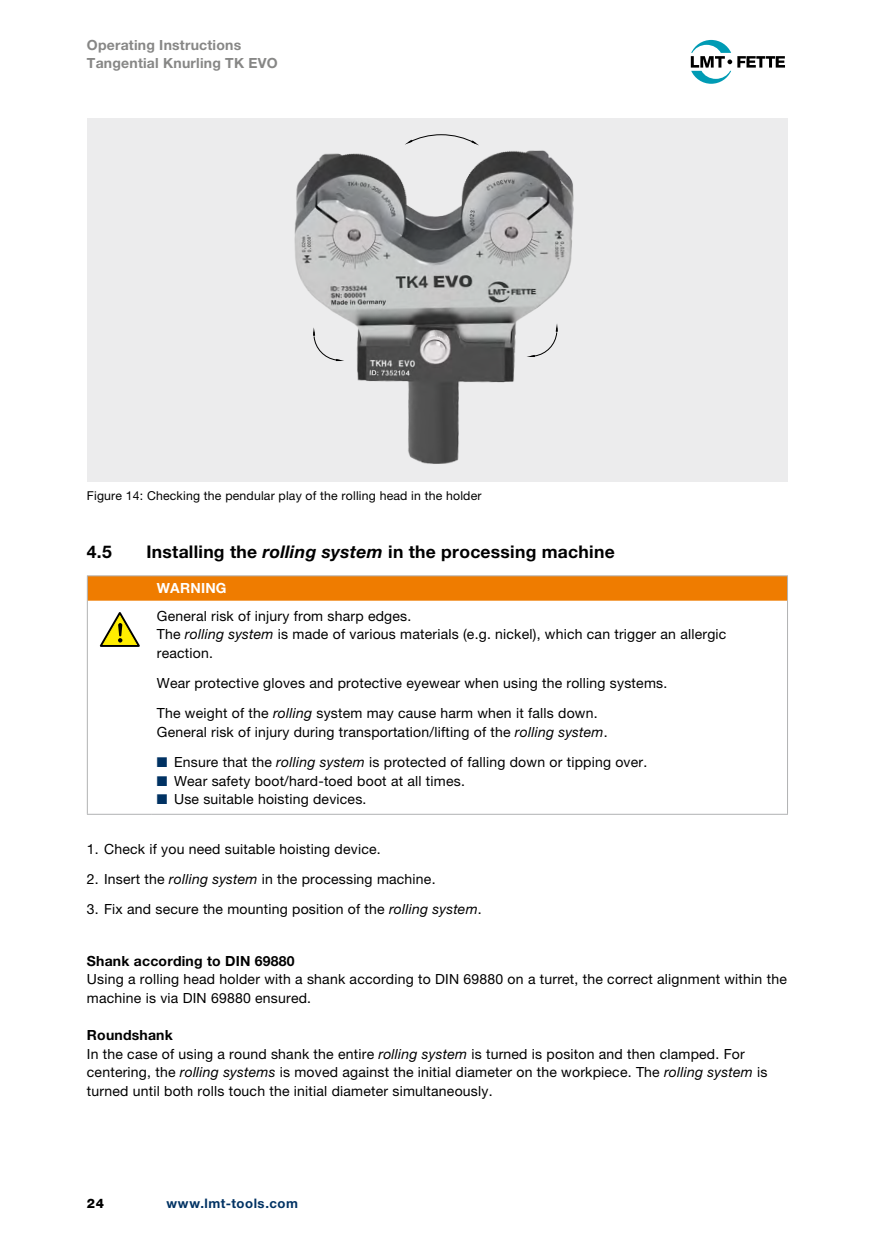
<style>
.page{position:relative;width:874px;height:1241px;background:#fff}
.page>*{position:absolute;margin:0;border:0;box-sizing:border-box;transform-origin:0 0}
.t1{font:700 17.5px "Helvetica Neue LT Pro";letter-spacing:.015em;color:#000}
.Fließtext{font:14px/18.6px "Helvetica Neue LT Pro";letter-spacing:.015em;color:#000}
.t2{font:700 14px/18.6px "Helvetica Neue LT Pro";letter-spacing:.015em;color:#878786}
.Fließtext-2{font:700 14px "Helvetica Neue LT Pro";letter-spacing:.015em;color:#000}
.Fließtext-3{font:700 14px "Helvetica Neue LT Pro";letter-spacing:.015em;color:#fff}
.t3{font:700 13.12px "Helvetica Neue LT Pro";letter-spacing:.04em;color:#003263}
.t4{font:800 13.12px "Helvetica Neue LT Pro";color:#000}
.BU_Bild{font:12.25px "Helvetica Neue LT Pro";letter-spacing:.015em;color:#000}
.s1{font-style:italic}
.s2{color:#003263}
</style>
<div class="page">
<svg style="left:737px;top:56px;width:47px;height:12px"></svg>
<svg style="left:690px;top:40px;width:41px;height:44px"></svg>
<svg style="left:87px;top:575px;width:700px;height:25px;background:#ec800b"></svg>
<hr style="left:87px;top:600px;width:1px;height:213px;background:#b1b2b3">
<hr style="left:786px;top:600px;width:1px;height:213px;background:#b1b2b3">
<hr style="left:87px;top:813px;width:65px;height:1px;background:#b1b2b3">
<hr style="left:152px;top:813px;width:635px;height:1px;background:#b1b2b3">
<svg style="left:99px;top:612px;width:41px;height:34px"></svg>
<div style="left:87px;top:118px;width:699px;height:363px;background:#ececed"></div>
<img style="left:294px;top:145px;width:280px;height:319px">
<svg style="left:405px;top:134px;width:74px;height:11px"></svg>
<svg style="left:313px;top:327px;width:31px;height:34px"></svg>
<svg style="left:526px;top:323px;width:31px;height:34px"></svg>
<p class="t2" style="left:87px;top:35px;width:192px">Operating Instructions<br>Tangential Knurling TK EVO</p>
<p class="BU_Bild" style="left:87px;top:488px;width:396px">Figure 14: Checking the pendular play of the rolling head in the holder</p>
<p class="t1" style="left:87px;top:541px;width:26px">4.5</p>
<p class="t1" style="left:146px;top:541px;width:469px">Installing the <span class="s1">rolling system</span> in the processing machine</p>
<p class="Fließtext-3" style="left:157px;top:579px;width:71px">WARNING</p>
<p class="Fließtext" style="left:157px;top:606px;width:571px">General risk of injury from sharp edges.<br>The <span class="s1">rolling system</span> is made of various materials (e. g. nickel), which can trigger an allergic reaction.</p>
<p class="Fließtext" style="left:157px;top:673px;width:509px">Wear protective gloves and protective eyewear when using the rolling systems.</p>
<p class="Fließtext" style="left:157px;top:703px;width:440px">The weight of the <span class="s1">rolling</span> system may cause harm when it falls down.</p>
<p class="Fließtext" style="left:157px;top:722px;width:449px">General risk of injury during transportation/lifting of the <span class="s1">rolling system</span>.</p>
<p class="Fließtext" style="left:157px;top:752px;width:489px"><span class="s2">■</span> Ensure that the <span class="s1">rolling system</span> is protected of falling down or tipping over.</p>
<p class="Fließtext" style="left:157px;top:771px;width:307px"><span class="s2">■</span> Wear safety boot/hard-toed boot at all times.</p>
<p class="Fließtext" style="left:157px;top:789px;width:209px"><span class="s2">■</span> Use suitable hoisting devices.</p>
<p class="Fließtext" style="left:87px;top:839px;width:293px">1. Check if you need suitable hoisting device.</p>
<p class="Fließtext" style="left:87px;top:869px;width:348px">2. Insert the <span class="s1">rolling system</span> in the processing machine.</p>
<p class="Fließtext" style="left:87px;top:899px;width:394px">3. Fix and secure the mounting position of the <span class="s1">rolling system</span>.</p>
<p class="Fließtext-2" style="left:87px;top:951px;width:209px">Shank according to DIN 69880</p>
<p class="Fließtext" style="left:87px;top:969px;width:701px">Using a rolling head holder with a shank according to DIN 69880 on a turret, the correct alignment within the machine is via DIN 69880 ensured.</p>
<p class="Fließtext-2" style="left:87px;top:1026px;width:87px">Roundshank</p>
<p class="Fließtext" style="left:87px;top:1044px;width:681px">In the case of using a round shank the entire <span class="s1">rolling system</span> is turned is positon and then clamped. For centering, the <span class="s1">rolling systems</span> is moved against the initial diameter on the workpiece. The <span class="s1">rolling system</span> is turned until both rolls touch the initial diameter simultaneously.</p>
<p class="t4" style="left:87px;top:1194px;width:19px">24</p>
<p class="t3" style="left:166px;top:1194px;width:133px">www.lmt-tools.com</p>
</div>
